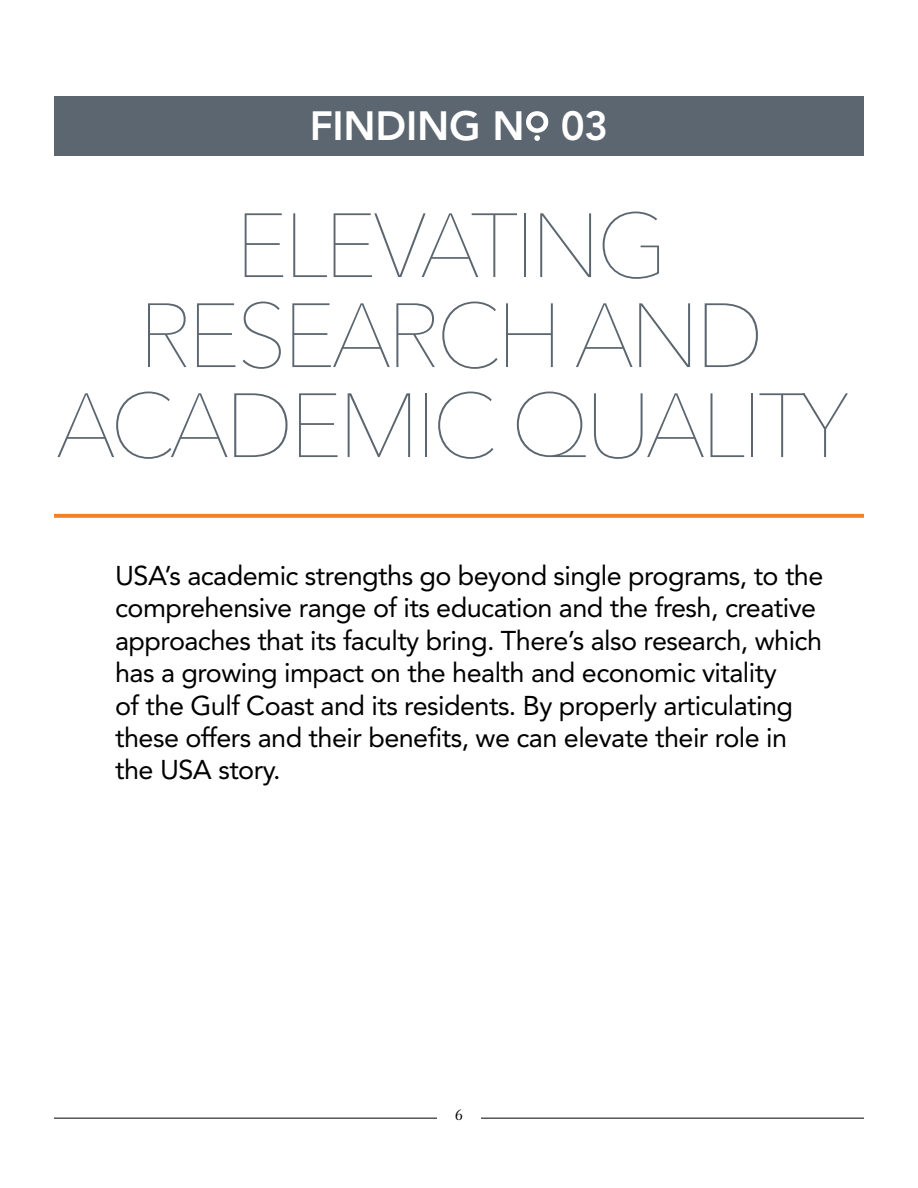
<style>
.page{position:relative;width:918px;height:1188px;background:#fff}
.page>*{position:absolute;margin:0;border:0;box-sizing:border-box;transform-origin:0 0}
.t1{font:200 90px/90px "Avenir Next LT Pro";letter-spacing:-.05em;color:#5c6670;text-align:center}
.t2{font:800 40.5px "Avenir";letter-spacing:-.005em;color:#fff}
.t3{font:27px/32.4px "Avenir";letter-spacing:-.02em;color:#000}
.t4{font:16.5px "Celeste Caps";color:#000}
</style>
<div class="page">
<hr style="left:54px;top:1118px;width:810px;height:1px;background:#000">
<svg style="left:54px;top:514px;width:810px;height:4px;background:#f58630"></svg>
<div style="left:437px;top:1108px;width:44px;height:50px;background:#fff"></div>
<div style="left:54px;top:96px;width:810px;height:60px;background:#5c6670"></div>
<svg style="left:526px;top:111px;width:22px;height:30px"></svg>
<div style="left:531px;top:116px;width:13px;height:12px;background:#5c6670;border-radius:50%"></div>
<p class="t2" style="left:310px;top:102px;width:300px">FINDING N 03</p>
<h1 class="t1" style="left:56px;top:201px;width:795px">ELEVATING<br>RESEARCH AND<br>ACADEMIC QUALITY</h1>
<p class="t3" style="left:115px;top:559px;width:710px">USA’s academic strengths go beyond single programs, to the comprehensive range of its education and the fresh, creative approaches that its faculty bring. There’s also research, which has a growing impact on the health and economic vitality<br>of the Gulf Coast and its residents. By properly articulating these offers and their benefts, we can elevate their role in the USA story.</p>
<p class="t4" style="left:455px;top:1107px;width:10px">6</p>
</div>
